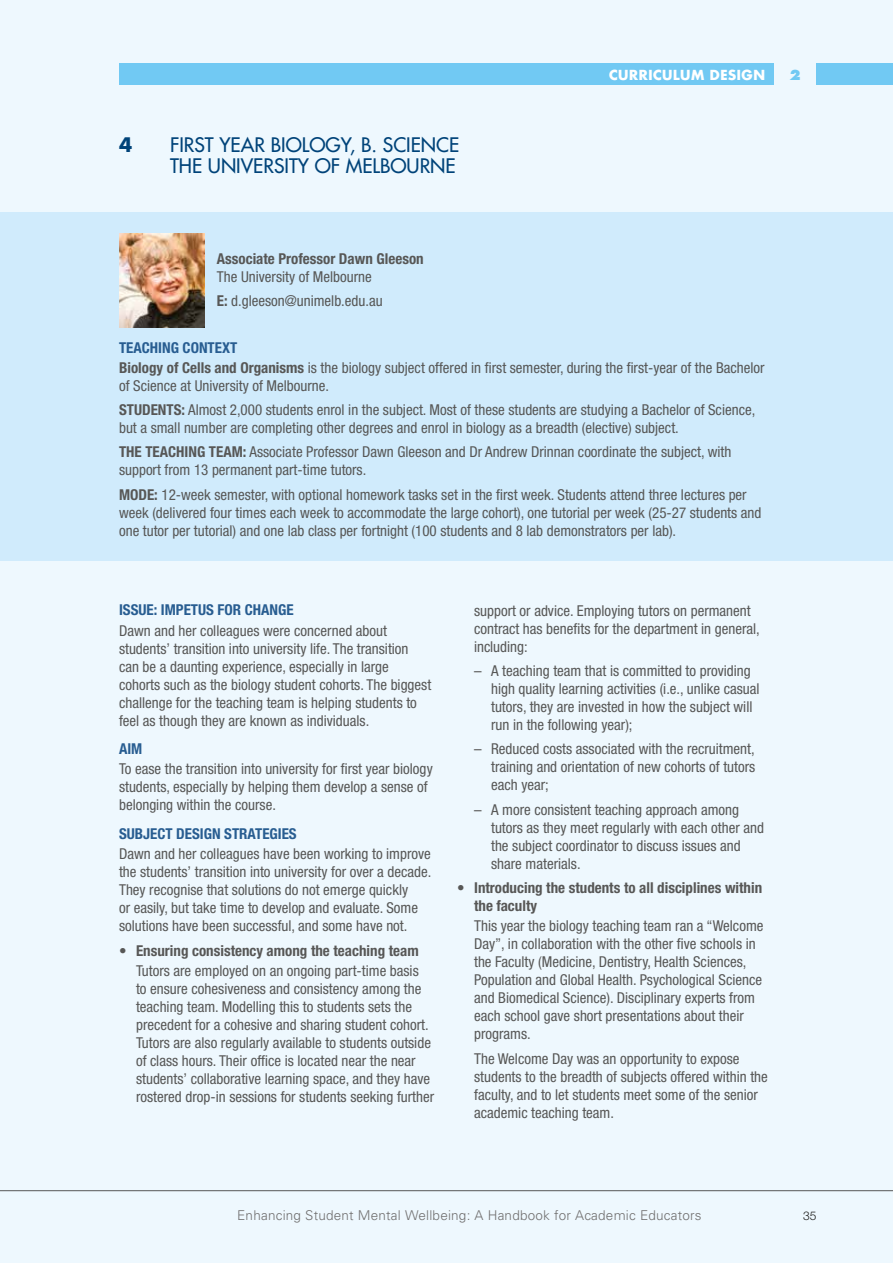
<style>
.page{position:relative;width:893px;height:1263px;background:#eef8fe}
.page>*{position:absolute;margin:0;border:0;box-sizing:border-box;transform-origin:0 0}
.t1{font:19.5px/21px "Futura";color:#004379}
.t2{font:700 19.5px "Futura";color:#004379}
.t3{font:condensed 15px/18px "Helvetica Neue";color:#575756}
.t4{font:700 condensed 15px/18px "Helvetica Neue";color:#575756}
.t5{font:700 condensed 15px "Helvetica Neue";color:#285d91}
.t6{font:300 13.5px "Univers";letter-spacing:.015em;color:#706f6f}
.t7{font:700 13.5px "Futura";color:#fff}
.t8{font:800 13.5px "Futura";color:#71c9f3}
.t9{font:300 12px "Helvetica Neue";color:#1d1d1b}
.s1{font-weight:700}
.s2{font-weight:700;color:#285d91}
</style>
<div class="page">
<div style="left:119px;top:64px;width:655px;height:21px;background:#71c9f3"></div>
<div style="left:816px;top:64px;width:77px;height:21px;background:#71c9f3"></div>
<hr style="left:0;top:1190px;width:893px;height:1px;background:#575756">
<div style="left:0;top:213px;width:893px;height:348px;background:#d0ebfc"></div>
<img style="left:119px;top:234px;width:85px;height:93px">
<h1 class="t2" style="left:119px;top:131px;width:15px">4</h1>
<h1 class="t1" style="left:170px;top:135px;width:291px">FIRST YEAR BIOLOGY, B. SCIENCE<br>THE UNIVERSITY OF MELBOURNE</h1>
<p class="t7" style="left:609px;top:65px;width:158px">CURRICULUM DESIGN</p>
<p class="t8" style="left:790px;top:66px;width:13px">2</p>
<p class="t4" style="left:217px;top:249px;width:208px">Associate Professor Dawn Gleeson</p>
<p class="t3" style="left:217px;top:264px;width:167px;line-height:24.3px">The University of Melbourne<br><span class="s1">E:</span> d.gleeson@unimelb.edu.au</p>
<p class="t3" style="left:119px;top:337px;width:647px;line-height:20.1px"><span class="s2">TEACHING CONTEXT<br></span><span class="s1">Biology of Cells and Organisms</span> is the biology subject offered in first semester, during the first-year of the Bachelor</p>
<p class="t3" style="left:119px;top:373px;width:638px;line-height:24.3px">of Science at University of Melbourne.<br><span class="s1">STUDENTS:</span> Almost 2,000 students enrol in the subject. Most of these students are studying a Bachelor of Science,</p>
<p class="t3" style="left:119px;top:415px;width:614px;line-height:24.3px">but a small number are completing other degrees and enrol in biology as a breadth (elective) subject.<br><span class="s1">THE TEACHING TEAM:</span> Associate Professor Dawn Gleeson and Dr Andrew Drinnan coordinate the subject, with</p>
<p class="t3" style="left:119px;top:458px;width:629px;line-height:24.3px">support from 13 permanent part-time tutors.<br><span class="s1">MODE:</span> 12-week semester, with optional homework tasks set in the first week. Students attend three lectures per</p>
<p class="t3" style="left:119px;top:503px;width:644px">week (delivered four times each week to accommodate the large cohort), one tutorial per week (25-27 students and one tutor per tutorial) and one lab class per fortnight (100 students and 8 lab demonstrators per lab).</p>
<p class="t5" style="left:119px;top:601px;width:176px">ISSUE: IMPETUS FOR CHANGE</p>
<p class="t3" style="left:119px;top:621px;width:314px">Dawn and her colleagues were concerned about students’ transition into university life. The transition can be a daunting experience, especially in large cohorts such as the biology student cohorts. The biggest challenge for the teaching team is helping students to feel as though they are known as individuals.</p>
<p class="t5" style="left:119px;top:740px;width:25px">AIM</p>
<p class="t3" style="left:119px;top:760px;width:315px">To ease the transition into university for first year biology students, especially by helping them develop a sense of belonging within the course.</p>
<p class="t5" style="left:119px;top:825px;width:179px">SUBJECT DESIGN STRATEGIES</p>
<p class="t3" style="left:119px;top:845px;width:314px">Dawn and her colleagues have been working to improve the students’ transition into university for over a decade.<br>They recognise that solutions do not emerge quickly<br>or easily, but take time to develop and evaluate. Some solutions have been successful, and some have not.</p>
<p class="t4" style="left:119px;top:941px;width:301px">• Ensuring consistency among the teaching team</p>
<p class="t3" style="left:136px;top:961px;width:300px">Tutors are employed on an ongoing part-time basis<br>to ensure cohesiveness and consistency among the teaching team. Modelling this to students sets the precedent for a cohesive and sharing student cohort.<br>Tutors are also regularly available to students outside of class hours. Their office is located near the near students’ collaborative learning space, and they have rostered drop-in sessions for students seeking further</p>
<p class="t3" style="left:474px;top:601px;width:287px">support or advice. Employing tutors on permanent contract has benefits for the department in general, including:</p>
<p class="t3" style="left:491px;top:662px;width:270px;text-indent:-17px">– A teaching team that is committed to providing high quality learning activities (i.e., unlike casual tutors, they are invested in how the subject will run in the following year);</p>
<p class="t3" style="left:491px;top:740px;width:266px;text-align:justify;text-indent:-17px">– Reduced costs associated with the recruitment, training and orientation of new cohorts of tutors each year;</p>
<p class="t3" style="left:491px;top:800px;width:274px;text-indent:-17px">– A more consistent teaching approach among tutors as they meet regularly with each other and the subject coordinator to discuss issues and share materials.</p>
<p class="t4" style="left:474px;top:879px;width:290px;text-indent:-17px">• Introducing the students to all disciplines within the faculty</p>
<p class="t3" style="left:474px;top:917px;width:291px">This year the biology teaching team ran a “Welcome Day”, in collaboration with the other five schools in the Faculty (Medicine, Dentistry, Health Sciences, Population and Global Health. Psychological Science and Biomedical Science). Disciplinary experts from each school gave short presentations about their programs.</p>
<p class="t3" style="left:474px;top:1049px;width:295px">The Welcome Day was an opportunity to expose students to the breadth of subjects offered within the faculty, and to let students meet some of the senior academic teaching team.</p>
<p class="t6" style="left:237px;top:1207px;width:466px">Enhancing Student Mental Wellbeing: A Handbook for Academic Educators</p>
<p class="t9" style="left:803px;top:1209px;width:15px">35</p>
</div>
